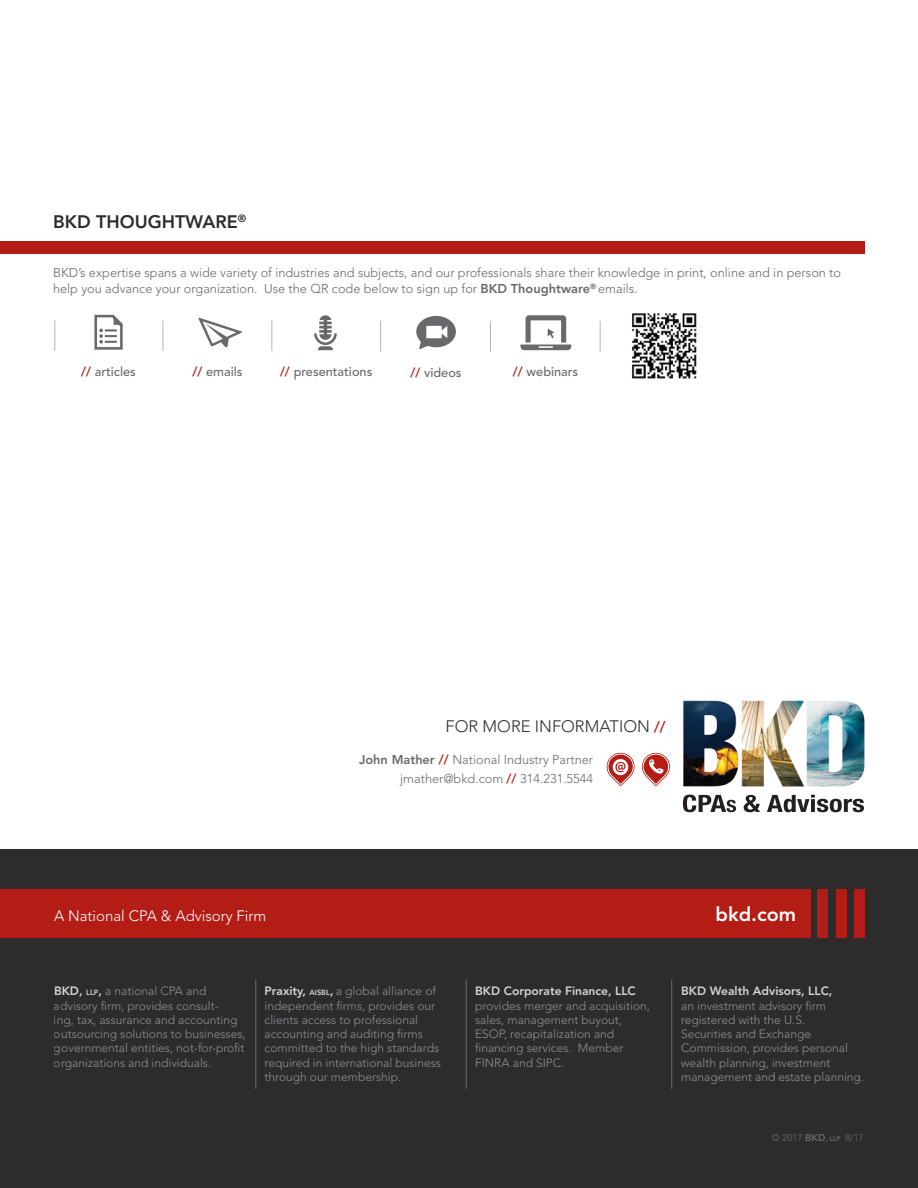
<style>
.page{position:relative;width:918px;height:1188px;background:#fff}
.page>*{position:absolute;margin:0;border:0;box-sizing:border-box;transform-origin:0 0}
.t1{font:800 19.5px "Avenir LT Std";color:#fff}
.t2{font:800 18px "Avenir LT Std";color:#2e2b2c}
.t3{font:300 16.5px "Avenir LT Std";color:#2e2b2c}
.t4{font:300 15px "Avenir LT Std";color:#fff}
.t5{font:300 12.75px/16.5px "Avenir LT Std";color:#69696c}
.t6{font:500 12.75px "Avenir LT Std";color:#69696c}
.t7{font:300 12px/14.2px "Avenir LT Std";color:#a7a9ac}
.t8{font:800 12px "Avenir LT Std";color:#fff}
.t9{font:300 9.75px "Avenir LT Std";color:#69696c}
.s1{font-weight:800}
.s2{font-weight:800;color:#b41d15}
.s3{font-weight:800;font-size:14.7px;color:#b41d15}
.s4{font-weight:800;color:#fff}
.s5{font-weight:800;font-size:7.5px;color:#fff}
.s6{font-weight:800;font-size:6.75px}
</style>
<div class="page">
<svg style="left:683px;top:795px;width:53px;height:17px"></svg>
<svg style="left:744px;top:795px;width:16px;height:17px"></svg>
<svg style="left:767px;top:795px;width:97px;height:17px"></svg>
<img style="left:683px;top:700px;width:182px;height:87px">
<svg style="left:606px;top:752px;width:64px;height:34px"></svg>
<div style="left:0;top:850px;width:918px;height:338px;background:#2e2b2c"></div>
<div style="left:0;top:890px;width:810px;height:48px;background:#b41d15"></div>
<div style="left:854px;top:890px;width:11px;height:48px;background:#b41d15"></div>
<div style="left:836px;top:890px;width:10px;height:48px;background:#b41d15"></div>
<div style="left:818px;top:890px;width:10px;height:48px;background:#b41d15"></div>
<hr style="left:671px;top:979px;width:1px;height:110px;background:#69696c">
<hr style="left:466px;top:979px;width:1px;height:110px;background:#69696c">
<hr style="left:255px;top:979px;width:1px;height:110px;background:#69696c">
<div style="left:0;top:241px;width:865px;height:12px;background:#b41d15"></div>
<hr style="left:54px;top:320px;width:1px;height:31px;background:#69696c">
<hr style="left:271px;top:320px;width:1px;height:31px;background:#69696c">
<hr style="left:380px;top:321px;width:1px;height:31px;background:#69696c">
<hr style="left:163px;top:320px;width:1px;height:31px;background:#69696c">
<hr style="left:490px;top:321px;width:1px;height:31px;background:#69696c">
<hr style="left:600px;top:321px;width:1px;height:31px;background:#69696c">
<svg style="left:520px;top:315px;width:51px;height:35px"></svg>
<svg style="left:198px;top:318px;width:44px;height:30px"></svg>
<svg style="left:416px;top:316px;width:40px;height:33px"></svg>
<svg style="left:314px;top:315px;width:23px;height:35px"></svg>
<svg style="left:94px;top:315px;width:29px;height:35px"></svg>
<img style="left:632px;top:313px;width:65px;height:66px">
<h2 class="t2" style="left:53px;top:211px;width:195px">BKD THOUGHTWARE<sup>®</sup></h2>
<p class="t5" style="left:53px;top:264px;width:790px">BKD’s expertise spans a wide variety of industries and subjects, and our professionals share their knowledge in print, online and in person to help you advance your organization. Use the QR code below to sign up for <span class="s1">BKD Thoughtware</span><sup>®</sup> emails.</p>
<p class="t6" style="left:81px;top:364px;width:56px"><span class="s2">//</span> articles</p>
<p class="t6" style="left:193px;top:365px;width:52px"><span class="s2">//</span> emails</p>
<p class="t6" style="left:280px;top:365px;width:94px"><span class="s2">//</span> presentations</p>
<p class="t6" style="left:410px;top:365px;width:53px"><span class="s2">//</span> videos</p>
<p class="t6" style="left:513px;top:365px;width:67px"><span class="s2">//</span> webinars</p>
<h3 class="t3" style="left:446px;top:717px;width:222px">FOR MORE INFORMATION <span class="s3">//</span></h3>
<p class="t5" style="left:359px;top:750px;width:236px;line-height:19.5px;text-align:right"><span class="s1">John Mather</span> <span class="s2">//</span> National Industry Partner jmather@bkd.com <span class="s2">//</span> 314.231.5544</p>
<p class="t4" style="left:54px;top:907px;width:214px">A National CPA &amp; Advisory Firm</p>
<h1 class="t1" style="left:716px;top:903px;width:82px">bkd.com</h1>
<p class="t7" style="left:54px;top:984px;width:193px"><span class="s4">BKD,</span> <span class="s5">LLP</span><span class="s4">,</span> a national CPA and advisory firm, provides consult-<br>ing, tax, assurance and accounting outsourcing solutions to businesses, governmental entities, not-for-profit organizations and individuals.</p>
<p class="t7" style="left:265px;top:984px;width:178px"><span class="s4">Praxity,</span> <span class="s5">AISBL</span><span class="s4">,</span> a global alliance of independent firms, provides our clients access to professional accounting and auditing firms committed to the high standards required in international business through our membership.</p>
<p class="t8" style="left:475px;top:984px;width:162px">BKD Corporate Finance, LLC</p>
<p class="t7" style="left:475px;top:998px;width:176px">provides merger and acquisition, sales, management buyout,<br>ESOP, recapitalization and financing services. Member<br>FINRA and SIPC.</p>
<p class="t8" style="left:681px;top:984px;width:153px">BKD Wealth Advisors, LLC,</p>
<p class="t7" style="left:681px;top:998px;width:184px">an investment advisory firm registered with the U.S.<br>Securities and Exchange<br>Commission, provides personal wealth planning, investment management and estate planning.</p>
<p class="t9" style="left:772px;top:1132px;width:94px">© 2017 <span class="s1">BKD</span><span class="s6">, LLP</span> 8/17</p>
</div>
